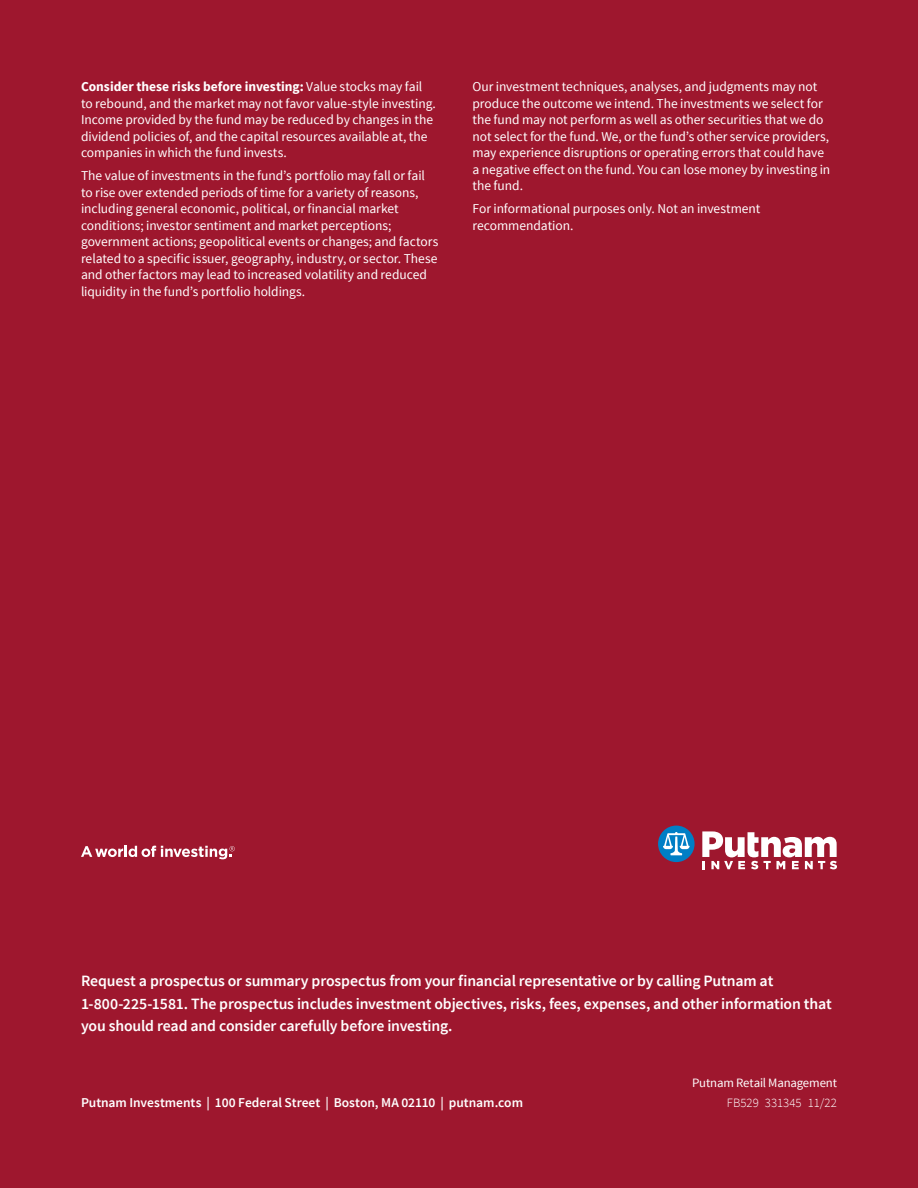
<style>
.page{position:relative;width:918px;height:1188px;background:#9e172e}
.page>*{position:absolute;margin:0;border:0;box-sizing:border-box;transform-origin:0 0}
.t1{font:600 15.75px/22.5px "Source Sans Pro";letter-spacing:-.01em;color:#fff}
.t2{font:13.5px/16.5px "Source Sans Pro";letter-spacing:-.005em;color:#fff}
.t3{font:600 13.5px "Source Sans Pro";letter-spacing:-.005em;color:#fff}
.t4{font:12.75px "Source Sans Pro";letter-spacing:-.015em;color:#fff}
.t5{font:300 12.75px "Source Sans Pro";color:#fff}
.s1{font-weight:700}
</style>
<div class="page">
<svg style="left:81px;top:846px;width:154px;height:13px"></svg>
<svg style="left:658px;top:826px;width:37px;height:36px"></svg>
<svg style="left:702px;top:831px;width:135px;height:38px"></svg>
<p class="t2" style="left:81px;top:79px;width:356px"><span class="s1">Consider these risks before investing:</span> Value stocks may fail to rebound, and the market may not favor value-style investing.<br>Income provided by the fund may be reduced by changes in the dividend policies of, and the capital resources available at, the companies in which the fund invests.</p>
<p class="t2" style="left:81px;top:168px;width:359px">The value of investments in the fund’s portfolio may fall or fail to rise over extended periods of time for a variety of reasons, including general economic, political, or financial market conditions; investor sentiment and market perceptions; government actions; geopolitical events or changes; and factors related to a specific issuer, geography, industry, or sector. These and other factors may lead to increased volatility and reduced liquidity in the fund’s portfolio holdings.</p>
<p class="t2" style="left:472px;top:79px;width:359px">Our investment techniques, analyses, and judgments may not produce the outcome we intend. The investments we select for the fund may not perform as well as other securities that we do not select for the fund. We, or the fund’s other service providers, may experience disruptions or operating errors that could have a negative effect on the fund. You can lose money by investing in the fund.</p>
<p class="t2" style="left:472px;top:201px;width:290px">For informational purposes only. Not an investment recommendation.</p>
<p class="t1" style="left:81px;top:970px;width:752px">Request a prospectus or summary prospectus from your financial representative or by calling Putnam at<br>1-800-225-1581. The prospectus includes investment objectives, risks, fees, expenses, and other information that you should read and consider carefully before investing.</p>
<p class="t4" style="left:692px;top:1075px;width:146px">Putnam Retail Management</p>
<p class="t3" style="left:81px;top:1094px;width:444px">Putnam Investments | 100 Federal Street | Boston, MA 02110 | putnam.com</p>
<p class="t5" style="left:727px;top:1095px;width:112px">FB529 331345 11/22</p>
</div>
